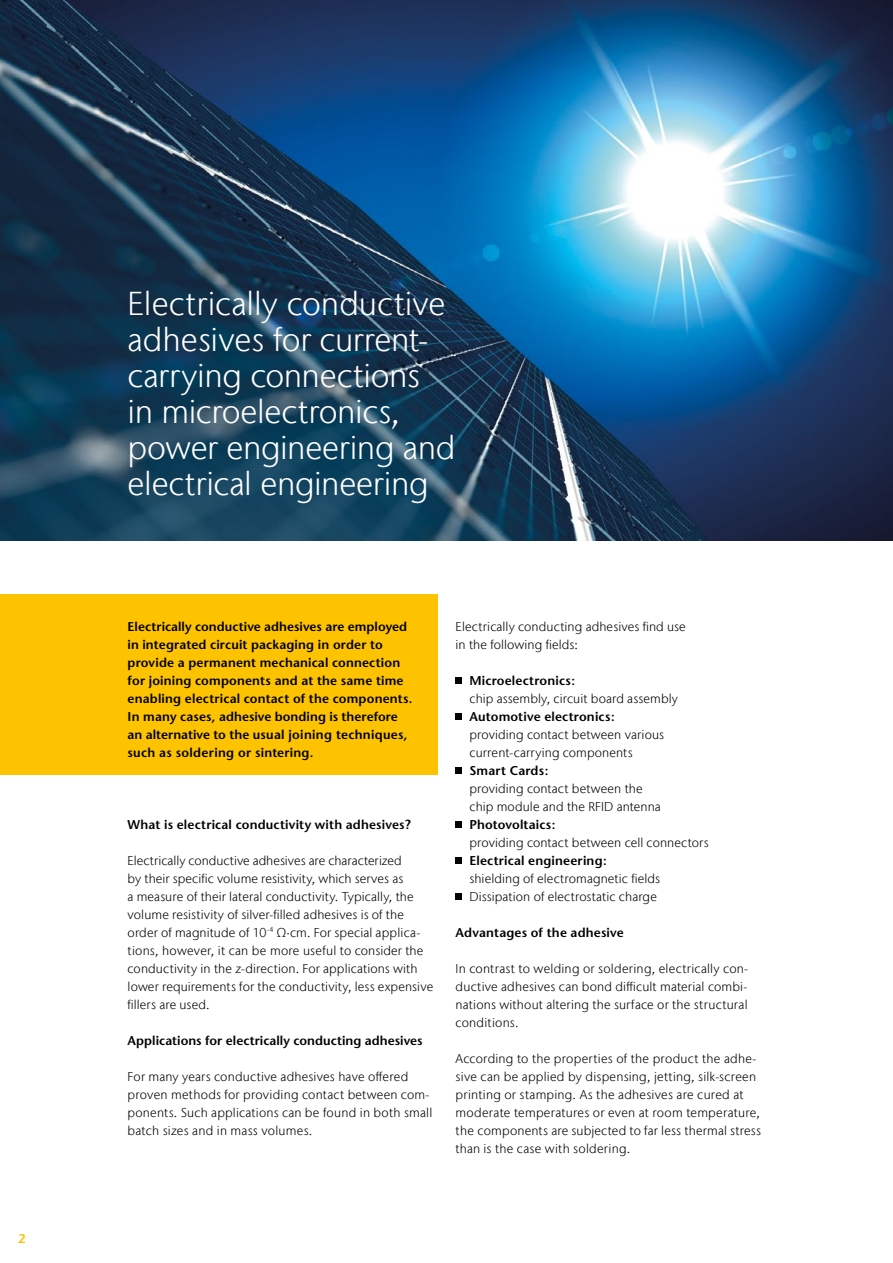
<style>
.page{position:relative;width:893px;height:1263px;background:#fff}
.page>*{position:absolute;margin:0;border:0;box-sizing:border-box;transform-origin:0 0}
.t1{font:300 33px/36px "Stone Sans IIITC Com";letter-spacing:-.01em;color:#fff}
.t2{font:300 12.75px/18px "Stone Sans IIITC Com";letter-spacing:.01em;color:#000}
.t3{font:600 12.75px/18px "Stone Sans";letter-spacing:.015em;color:#000}
.t4{font:600 12.75px "Stone Sans";color:#fdc300}
</style>
<div class="page">
<img style="left:0;top:0;width:893px;height:540px">
<svg style="left:456px;top:677px;width:6px;height:6px"></svg>
<svg style="left:456px;top:713px;width:6px;height:6px"></svg>
<svg style="left:456px;top:767px;width:6px;height:6px"></svg>
<svg style="left:456px;top:821px;width:6px;height:6px"></svg>
<svg style="left:456px;top:857px;width:6px;height:6px"></svg>
<svg style="left:456px;top:893px;width:6px;height:6px"></svg>
<div style="left:0;top:594px;width:437px;height:180px;background:#fdc300"></div>
<p class="t4" style="left:18px;top:1230px;width:9px">2</p>
<h1 class="t1" style="left:128px;top:285px;width:329px">Electrically conductive adhesives for current&shy;carrying connections<br>in microelectronics, power engineering and electrical engineering</h1>
<p class="t3" style="left:128px;top:617px;width:286px">Electrically conductive adhesives are employed in integrated circuit packaging in order to provide a permanent mechanical connection for joining components and at the same time enabling electrical contact of the components.<br>In many cases, adhesive bonding is therefore an alternative to the usual joining techniques, such as soldering or sintering.</p>
<p class="t3" style="left:128px;top:815px;width:285px">What is electrical conductivity with adhesives?</p>
<p class="t2" style="left:128px;top:851px;width:307px">Electrically conductive adhesives are characterized<br>by their specific volume resistivity, which serves as<br>a measure of their lateral conductivity. Typically, the volume resistivity of silver-filled adhesives is of the order of magnitude of 10<sup>-4</sup> Ω∙cm. For special applica&shy;tions, however, it can be more useful to consider the conductivity in the z-direction. For applications with lower requirements for the conductivity, less expensive fillers are used.</p>
<p class="t3" style="left:128px;top:1031px;width:297px">Applications for electrically conducting adhesives</p>
<p class="t2" style="left:128px;top:1067px;width:306px">For many years conductive adhesives have offered proven methods for providing contact between com&shy;ponents. Such applications can be found in both small batch sizes and in mass volumes.</p>
<p class="t2" style="left:456px;top:617px;width:232px">Electrically conducting adhesives find use in the following fields:</p>
<p class="t3" style="left:469px;top:671px;width:107px">Microelectronics:</p>
<p class="t2" style="left:469px;top:689px;width:210px">chip assembly, circuit board assembly</p>
<p class="t3" style="left:469px;top:707px;width:147px">Automotive electronics:</p>
<p class="t2" style="left:469px;top:725px;width:196px">providing contact between various current-carrying components</p>
<p class="t3" style="left:469px;top:761px;width:80px">Smart Cards:</p>
<p class="t2" style="left:469px;top:779px;width:193px">providing contact between the chip module and the RFID antenna</p>
<p class="t3" style="left:469px;top:815px;width:88px">Photovoltaics:</p>
<p class="t2" style="left:469px;top:833px;width:241px">providing contact between cell connectors</p>
<p class="t3" style="left:469px;top:851px;width:139px">Electrical engineering:</p>
<p class="t2" style="left:469px;top:869px;width:192px">shielding of electromagnetic fields<br>Dissipation of electrostatic charge</p>
<p class="t3" style="left:456px;top:923px;width:170px">Advantages of the adhesive</p>
<p class="t2" style="left:456px;top:959px;width:294px;text-align:justify">In contrast to welding or soldering, electrically con&shy;ductive adhesives can bond difficult material combi&shy;nations without altering the surface or the structural conditions.</p>
<p class="t2" style="left:456px;top:1049px;width:307px">According to the properties of the product the adhe&shy;sive can be applied by dispensing, jetting, silk-screen printing or stamping. As the adhesives are cured at moderate temperatures or even at room temperature, the components are subjected to far less thermal stress than is the case with soldering.</p>
</div>
